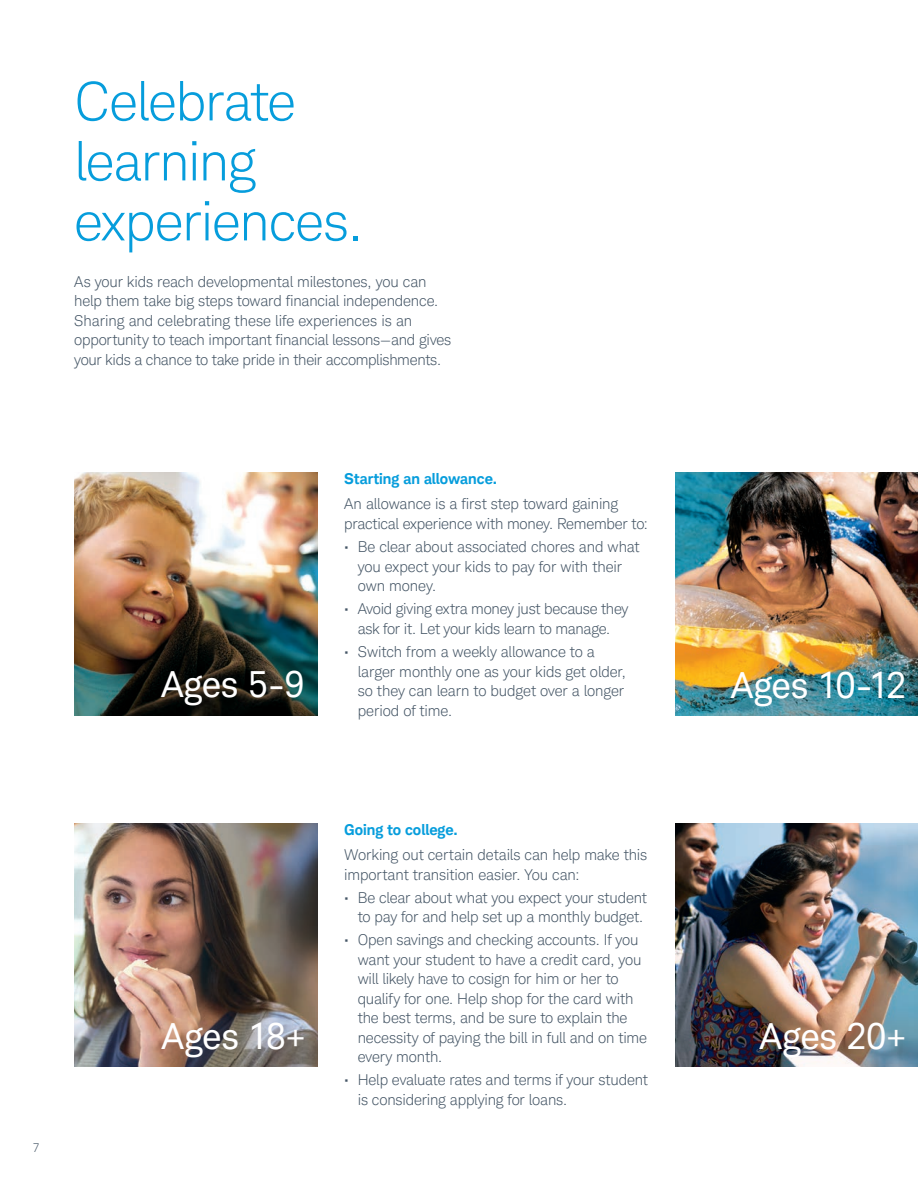
<style>
.page{position:relative;width:918px;height:1188px;background:#fff}
.page>*{position:absolute;margin:0;border:0;box-sizing:border-box;transform-origin:0 0}
.t1{font:300 54px/60px "Charles Modern";letter-spacing:-.015em;color:#069ddc}
.t2{font:36px "Charles Modern";letter-spacing:-.005em;color:#fff}
.t3{font:300 15px/19.5px "Charles Modern";letter-spacing:-.01em;color:#435464}
.t4{font:700 15px "Charles Modern";letter-spacing:.005em;color:#069ddc}
.t5{font:300 12px "Charles Modern";color:#435464}
</style>
<div class="page">
<img style="left:675px;top:473px;width:243px;height:243px">
<img style="left:74px;top:473px;width:243px;height:243px">
<img style="left:75px;top:824px;width:243px;height:243px">
<img style="left:675px;top:824px;width:243px;height:243px">
<h1 class="t1" style="left:74px;top:71px;width:290px">Celebrate learning experiences.</h1>
<p class="t3" style="left:74px;top:272px;width:379px">As your kids reach developmental milestones, you can help them take big steps toward financial independence.<br>Sharing and celebrating these life experiences is an opportunity to teach important financial lessons—and gives your kids a chance to take pride in their accomplishments.</p>
<h2 class="t2" style="left:161px;top:663px;width:145px">Ages 5-9</h2>
<p class="t4" style="left:344px;top:469px;width:154px">Starting an allowance.</p>
<p class="t3" style="left:344px;top:494px;width:305px">An allowance is a first step toward gaining practical experience with money. Remember to:</p>
<p class="t3" style="left:358px;top:537px;width:283px;text-indent:-14px">• Be clear about associated chores and what you expect your kids to pay for with their own money.</p>
<p class="t3" style="left:344px;top:599px;width:286px;text-align:center">• Avoid giving extra money just because they ask for it. Let your kids learn to manage.</p>
<p class="t3" style="left:358px;top:642px;width:270px;text-indent:-14px">• Switch from a weekly allowance to a larger monthly one as your kids get older, so they can learn to budget over a longer period of time.</p>
<h2 class="t2" style="left:731px;top:664px;width:177px">Ages 10-12</h2>
<p class="t5" style="left:33px;top:1141px;width:8px">7</p>
<p class="t4" style="left:344px;top:820px;width:115px">Going to college.</p>
<p class="t3" style="left:344px;top:845px;width:305px">Working out certain details can help make this important transition easier. You can:</p>
<p class="t3" style="left:344px;top:888px;width:304px;text-align:right">• Be clear about what you expect your student to pay for and help set up a monthly budget.</p>
<p class="t3" style="left:358px;top:930px;width:291px;text-indent:-14px">• Open savings and checking accounts. If you want your student to have a credit card, you will likely have to cosign for him or her to qualify for one. Help shop for the card with the best terms, and be sure to explain the necessity of paying the bill in full and on time every month.</p>
<p class="t3" style="left:358px;top:1070px;width:292px;text-indent:-14px">• Help evaluate rates and terms if your student is considering applying for loans.</p>
<h2 class="t2" style="left:161px;top:1015px;width:146px">Ages 18+</h2>
<h2 class="t2" style="left:760px;top:1015px;width:148px">Ages 20+</h2>
</div>
